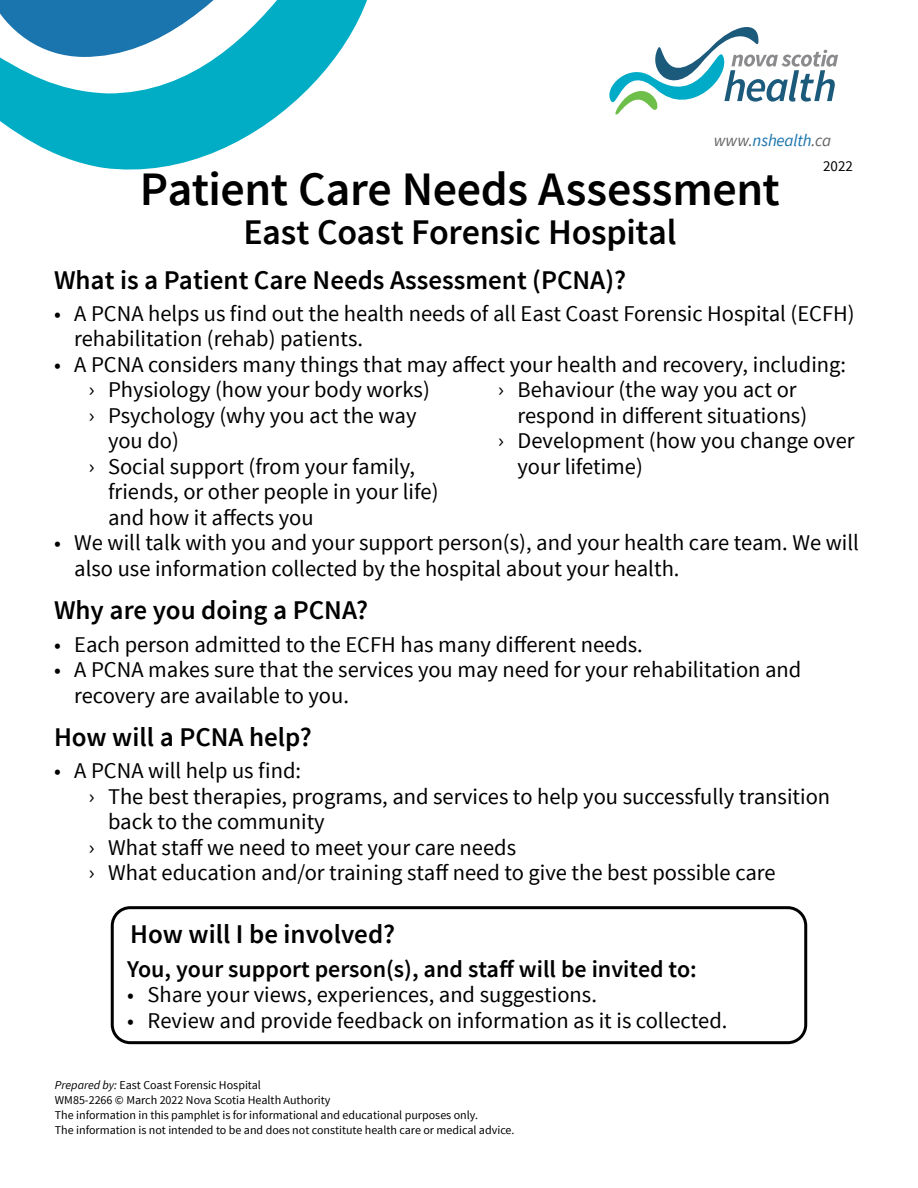
<style>
.page{position:relative;width:918px;height:1188px;background:#fff}
.page>*{position:absolute;margin:0;border:0;box-sizing:border-box;transform-origin:0 0}
.Pamphlet_Title{font:600 48px "Source Sans Pro";letter-spacing:-.01em;color:#000}
.Heading_-_centred{font:600 36px "Source Sans Pro";letter-spacing:-.01em;color:#000}
.Subheading__large{font:600 27px "Source Sans Pro";color:#000}
.body_text{font:600 24px "Source Sans Pro";color:#000}
.t1{font:22.5px/25.5px "Source Sans Pro";color:#000}
.t2{font:italic 16.95px "Source Sans Pro";letter-spacing:-.01em;color:#1a74ad}
.page{font:15px "Source Sans Pro";color:#000}
.body_text-2{font:12px "Source Sans Pro";color:#000}
.s1{color:#636466}
.s2{font-family:"Trade Gothic LT Std"}
.s3{font-style:italic}
</style>
<div class="page">
<div style="left:111px;top:906px;width:696px;height:138px;border:3px solid #000;border-radius:18px"></div>
<svg style="left:0;top:0;width:367px;height:170px"></svg>
<svg style="left:609px;top:27px;width:229px;height:88px"></svg>
<p class="t2" style="left:714px;top:130px;width:119px"><span class="s1">www.</span>nshealth<span class="s1">.ca</span></p>
<p class="page" style="left:823px;top:157px;width:31px">2022</p>
<p class="Pamphlet_Title" style="left:140px;top:159px;width:642px">Patient Care Needs Assessment</p>
<p class="Heading_-_centred" style="left:243px;top:209px;width:435px">East Coast Forensic Hospital</p>
<p class="Subheading__large" style="left:54px;top:263px;width:574px">What is a Patient Care Needs Assessment (PCNA)?</p>
<p class="t1" style="left:74px;top:301px;width:782px;text-indent:-20px">• A PCNA helps us find out the health needs of all East Coast Forensic Hospital (ECFH) rehabilitation (rehab) patients.</p>
<p class="t1" style="left:54px;top:352px;width:794px">• A PCNA considers many things that may affect your health and recovery, including:</p>
<p class="t1" style="left:88px;top:378px;width:344px"><span class="s2">›</span> Physiology (how your body works)</p>
<p class="t1" style="left:108px;top:403px;width:310px;text-indent:-20px"><span class="s2">›</span> Psychology (why you act the way you do)</p>
<p class="t1" style="left:108px;top:454px;width:332px;text-indent:-20px"><span class="s2">›</span> Social support (from your family, friends, or other people in your life) and how it affects you</p>
<p class="t1" style="left:518px;top:378px;width:291px;text-indent:-20px"><span class="s2">›</span> Behaviour (the way you act or respond in different situations)</p>
<p class="t1" style="left:518px;top:429px;width:339px;text-indent:-20px"><span class="s2">›</span> Development (how you change over your lifetime)</p>
<p class="t1" style="left:74px;top:531px;width:786px;text-indent:-20px">• We will talk with you and your support person(s), and your health care team. We will also use information collected by the hospital about your health.</p>
<p class="Subheading__large" style="left:54px;top:593px;width:316px">Why are you doing a PCNA?</p>
<p class="t1" style="left:54px;top:632px;width:590px">• Each person admitted to the ECFH has many different needs.</p>
<p class="t1" style="left:74px;top:657px;width:729px;text-indent:-20px">• A PCNA makes sure that the services you may need for your rehabilitation and recovery are available to you.</p>
<p class="Subheading__large" style="left:54px;top:720px;width:259px">How will a PCNA help?</p>
<p class="t1" style="left:54px;top:759px;width:249px">• A PCNA will help us find:</p>
<p class="t1" style="left:108px;top:784px;width:724px;text-indent:-20px"><span class="s2">›</span> The best therapies, programs, and services to help you successfully transition back to the community</p>
<p class="t1" style="left:88px;top:835px;width:430px"><span class="s2">›</span> What staff we need to meet your care needs</p>
<p class="t1" style="left:88px;top:861px;width:689px"><span class="s2">›</span> What education and/or training staff need to give the best possible care</p>
<p class="Subheading__large" style="left:130px;top:917px;width:266px">How will I be involved?</p>
<p class="body_text" style="left:127px;top:954px;width:571px">You, your support person(s), and staff will be invited to:</p>
<p class="t1" style="left:127px;top:982px;width:471px">• Share your views, experiences, and suggestions.</p>
<p class="t1" style="left:127px;top:1008px;width:602px">• Review and provide feedback on information as it is collected.</p>
<p class="body_text-2" style="left:55px;top:1078px;width:208px"><span class="s3">Prepared by:</span> East Coast Forensic Hospital</p>
<p class="body_text-2" style="left:55px;top:1093px;width:277px">WM85-2266 © March 2022 Nova Scotia Health Authority</p>
<p class="body_text-2" style="left:55px;top:1108px;width:425px">The information in this pamphlet is for informational and educational purposes only.</p>
<p class="body_text-2" style="left:55px;top:1123px;width:461px">The information is not intended to be and does not constitute health care or medical advice.</p>
</div>
